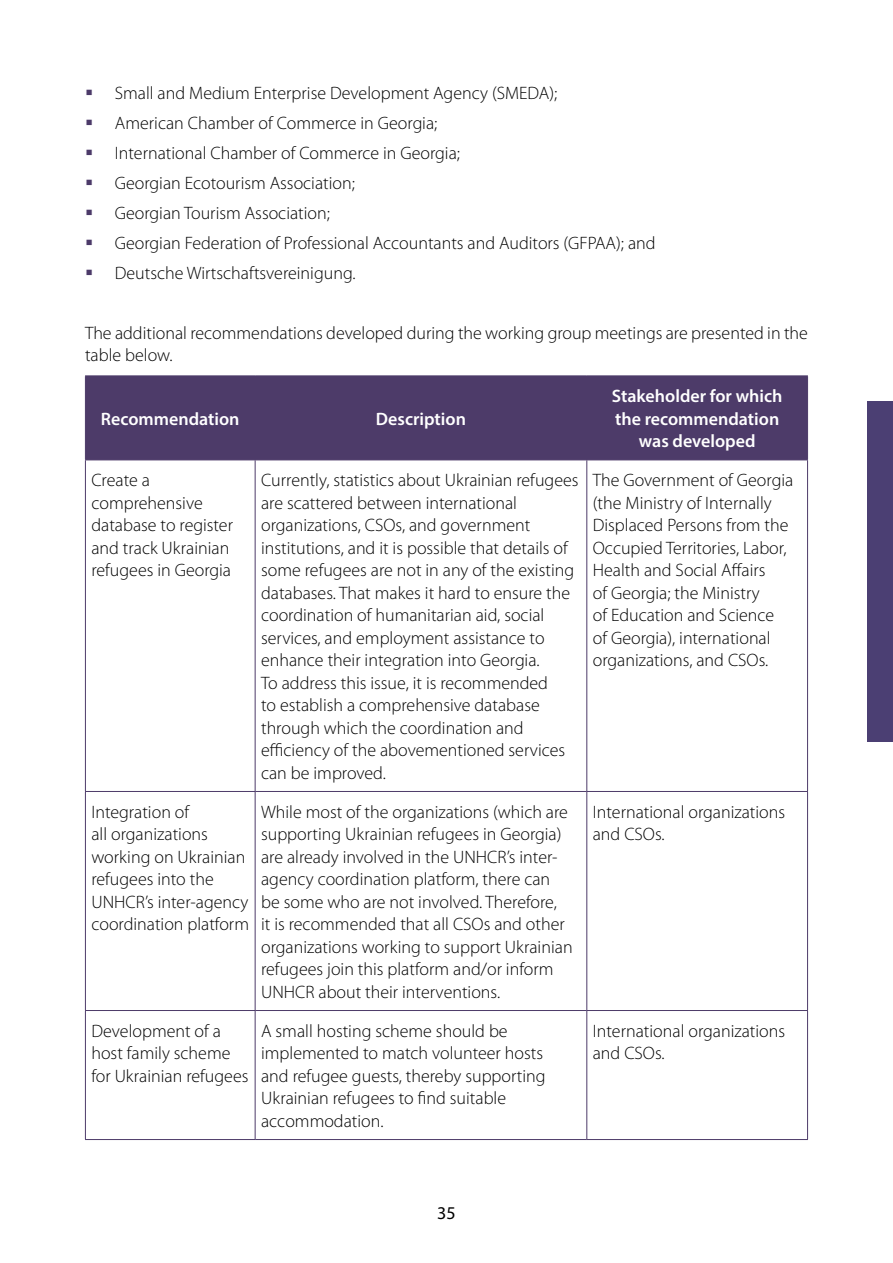
<style>
.page{position:relative;width:893px;height:1263px;background:#fff}
.page>*{position:absolute;margin:0;border:0;box-sizing:border-box;transform-origin:0 0}
.t1{font:300 18px/22.5px "Myriad Pro";color:#000}
.t2{font:600 18px/22.5px "Myriad Pro";color:#fff;text-align:center}
.t3{font:18px "Myriad Pro";color:#000}
</style>
<div class="page">
<div style="left:867px;top:401px;width:26px;height:340px;background:#4b3f73"></div>
<div style="left:86px;top:376px;width:721px;height:83px;background:#4d3b69"></div>
<hr style="left:85px;top:375px;width:170px;height:1px;background:#4d3b69">
<hr style="left:85px;top:376px;width:1px;height:83px;background:#4d3b69">
<hr style="left:255px;top:375px;width:332px;height:1px;background:#4d3b69">
<hr style="left:255px;top:376px;width:1px;height:83px;background:#4d3b69">
<hr style="left:587px;top:375px;width:221px;height:1px;background:#4d3b69">
<hr style="left:586px;top:376px;width:1px;height:83px;background:#4d3b69">
<hr style="left:807px;top:376px;width:1px;height:83px;background:#4d3b69">
<hr style="left:85px;top:459px;width:170px;height:1px;background:#4d3b69">
<hr style="left:85px;top:460px;width:1px;height:331px;background:#4d3b69">
<hr style="left:255px;top:459px;width:332px;height:1px;background:#4d3b69">
<hr style="left:255px;top:460px;width:1px;height:331px;background:#4d3b69">
<hr style="left:587px;top:459px;width:221px;height:1px;background:#4d3b69">
<hr style="left:586px;top:460px;width:1px;height:331px;background:#4d3b69">
<hr style="left:807px;top:460px;width:1px;height:331px;background:#4d3b69">
<hr style="left:85px;top:791px;width:170px;height:1px;background:#4d3b69">
<hr style="left:85px;top:792px;width:1px;height:218px;background:#4d3b69">
<hr style="left:255px;top:791px;width:332px;height:1px;background:#4d3b69">
<hr style="left:255px;top:792px;width:1px;height:218px;background:#4d3b69">
<hr style="left:587px;top:791px;width:221px;height:1px;background:#4d3b69">
<hr style="left:586px;top:792px;width:1px;height:218px;background:#4d3b69">
<hr style="left:807px;top:792px;width:1px;height:218px;background:#4d3b69">
<hr style="left:85px;top:1010px;width:170px;height:1px;background:#4d3b69">
<hr style="left:85px;top:1011px;width:1px;height:128px;background:#4d3b69">
<hr style="left:255px;top:1010px;width:332px;height:1px;background:#4d3b69">
<hr style="left:255px;top:1011px;width:1px;height:128px;background:#4d3b69">
<hr style="left:587px;top:1010px;width:221px;height:1px;background:#4d3b69">
<hr style="left:586px;top:1011px;width:1px;height:128px;background:#4d3b69">
<hr style="left:807px;top:1011px;width:1px;height:128px;background:#4d3b69">
<hr style="left:85px;top:1139px;width:170px;height:1px;background:#4d3b69">
<hr style="left:255px;top:1139px;width:332px;height:1px;background:#4d3b69">
<hr style="left:587px;top:1139px;width:221px;height:1px;background:#4d3b69">
<p class="t1" style="left:115px;top:77px;width:542px;line-height:30.2px">Small and Medium Enterprise Development Agency (SMEDA);<br>American Chamber of Commerce in Georgia;<br>International Chamber of Commerce in Georgia;<br>Georgian Ecotourism Association;<br>Georgian Tourism Association;<br>Georgian Federation of Professional Accountants and Auditors (GFPAA); and Deutsche Wirtschaftsvereinigung.</p>
<p class="t1" style="left:85px;top:322px;width:724px;line-height:21.6px">The additional recommendations developed during the working group meetings are presented in the table below.</p>
<p class="t2" style="left:101px;top:407px;width:140px">Recommendation</p>
<p class="t2" style="left:376px;top:407px;width:92px">Description</p>
<p class="t2" style="left:612px;top:384px;width:172px">Stakeholder for which the recommendation was developed</p>
<p class="t1" style="left:91px;top:469px;width:143px">Create a comprehensive database to register and track Ukrainian refugees in Georgia</p>
<p class="t1" style="left:261px;top:469px;width:319px">Currently, statistics about Ukrainian refugees are scattered between international organizations, CSOs, and government institutions, and it is possible that details of some refugees are not in any of the existing databases. That makes it hard to ensure the coordination of humanitarian aid, social services, and employment assistance to enhance their integration into Georgia.<br>To address this issue, it is recommended<br>to establish a comprehensive database through which the coordination and efficiency of the abovementioned services can be improved.</p>
<p class="t1" style="left:593px;top:469px;width:202px">The Government of Georgia (the Ministry of Internally<br>Displaced Persons from the<br>Occupied Territories, Labor,<br>Health and Social Affairs<br>of Georgia; the Ministry<br>of Education and Science<br>of Georgia), international organizations, and CSOs.</p>
<p class="t1" style="left:91px;top:800px;width:159px">Integration of<br>all organizations working on Ukrainian refugees into the<br>UNHCR’s inter-agency coordination platform</p>
<p class="t1" style="left:261px;top:800px;width:313px">While most of the organizations (which are supporting Ukrainian refugees in Georgia) are already involved in the UNHCR’s inter&shy;agency coordination platform, there can be some who are not involved. Therefore,<br>it is recommended that all CSOs and other organizations working to support Ukrainian refugees join this platform and/or inform UNHCR about their interventions.</p>
<p class="t1" style="left:593px;top:800px;width:194px">International organizations and CSOs.</p>
<p class="t1" style="left:91px;top:1019px;width:159px">Development of a host family scheme for Ukrainian refugees</p>
<p class="t1" style="left:261px;top:1019px;width:286px">A small hosting scheme should be implemented to match volunteer hosts and refugee guests, thereby supporting<br>Ukrainian refugees to find suitable accommodation.</p>
<p class="t1" style="left:593px;top:1019px;width:194px">International organizations and CSOs.</p>
<p class="t3" style="left:437px;top:1202px;width:20px">35</p>
</div>
